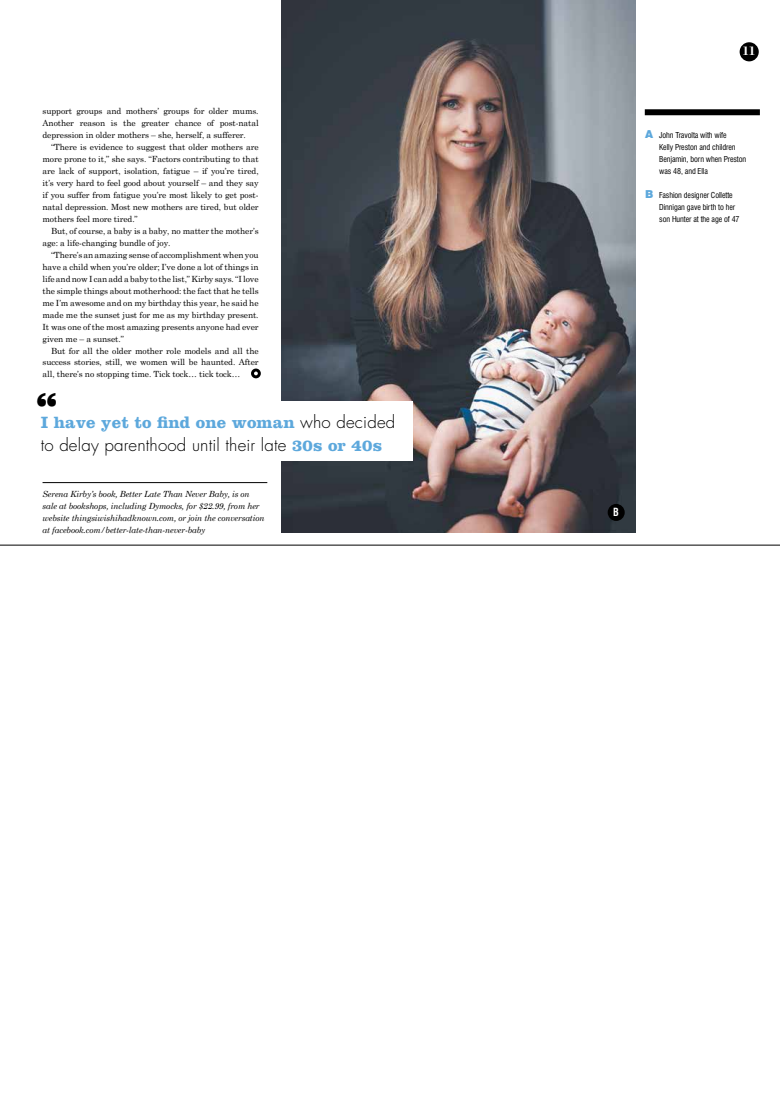
<style>
.page{position:relative;width:780px;height:1106px;background:#fff}
.page>*{position:absolute;margin:0;border:0;box-sizing:border-box;transform-origin:0 0}
.t1{font:700 49.8px "Clarendon LT Std";color:#000}
.t2{font:300 16.9px "Futura Std";letter-spacing:.01em;color:#000}
.t3{font:700 16.9px "Clarendon LT Std";letter-spacing:.01em;color:#5da8dc}
.t4{font:700 13px "Bodoni";color:#fff;scale:.95 1}
.t5{font:700 condensed 11px "Swiss 721 BT";color:#fff;scale:.95 1}
.t6{font:8.5px/12px "Century Schoolbook";letter-spacing:-.01em;color:#000;text-align:justify}
.t7{font:italic 8.5px/12px "Century Schoolbook";letter-spacing:-.015em;color:#000}
.t8{font:condensed 8px/12px "Swiss 721 BT";letter-spacing:-.01em;color:#000}
.s1{font-family:"Futura Std";font-weight:300;color:#000}
.s2{font-family:"Clarendon LT Std";font-weight:700;color:#5da8dc}
.s3{font-weight:900;font-stretch:normal;font-size:11px;color:#5da8dc}
</style>
<div class="page">
<div style="left:739px;top:42px;width:19px;height:19px;background:#000;border-radius:50%"></div>
<img style="left:282px;top:0;width:353px;height:533px">
<div style="left:43px;top:401px;width:370px;height:60px;background:#fff"></div>
<div style="left:251px;top:368px;width:10px;height:10px;border:3px solid #000;border-radius:50%"></div>
<hr style="left:0;top:545px;width:780px;height:1px;background:#000">
<hr style="left:43px;top:482px;width:224px;height:1px;background:#000">
<div style="left:607px;top:504px;width:17px;height:17px;background:#000;border-radius:50%"></div>
<div style="left:644px;top:109px;width:115px;height:6px;background:#000"></div>
<p class="t6" style="left:43px;top:104px;width:218px">support groups and mothers’ groups for older mums.<br>Another reason is the greater chance of post-natal depression in older mothers – she, herself, a sufferer.</p>
<p class="t6" style="left:43px;top:140px;width:218px;text-indent:9px">“There is evidence to suggest that older mothers are more prone to it,” she says. “Factors contributing to that are lack of support, isolation, fatigue – if you’re tired, it’s very hard to feel good about yourself – and they say if you suffer from fatigue you’re most likely to get post&shy;natal depression. Most new mothers are tired, but older mothers feel more tired.”</p>
<p class="t6" style="left:43px;top:224px;width:217px;text-indent:9px">But, of course, a baby is a baby, no matter the mother’s age: a life-changing bundle of joy.</p>
<p class="t6" style="left:43px;top:248px;width:218px;text-indent:9px">“There’s an amazing sense of accomplishment when you have a child when you’re older; I’ve done a lot of things in life and now I can add a baby to the list,” Kirby says. “I love the simple things about motherhood: the fact that he tells me I’m awesome and on my birthday this year, he said he made me the sunset just for me as my birthday present.<br>It was one of the most amazing presents anyone had ever given me – a sunset.”</p>
<p class="t6" style="left:43px;top:344px;width:218px;text-indent:9px">But for all the older mother role models and all the success stories, still, we women will be haunted. After all, there’s no stopping time. Tick tock… tick tock…</p>
<h1 class="t1" style="left:35px;top:380px;width:25px">‘‘</h1>
<h2 class="t3" style="left:41px;top:412px;width:356px">I have yet to find one woman <span class="s1">who decided</span></h2>
<h2 class="t2" style="left:41px;top:434px;width:343px">to delay parenthood until their late <span class="s2">30s or 40s</span></h2>
<p class="t7" style="left:43px;top:487px;width:223px">Serena Kirby’s book, Better Late Than Never Baby, is on sale at bookshops, including Dymocks, for $22.99, from her website thingsiwishihadknown.com, or join the conversation at facebook.com/better-late-than-never-baby</p>
<h3 class="t4" style="left:743px;top:43px;width:14px">11</h3>
<p class="t8" style="left:659px;top:129px;width:89px;text-indent:-14px"><span class="s3">A</span> John Travolta with wife<br>Kelly Preston and children<br>Benjamin, born when Preston was 48, and Ella</p>
<p class="t8" style="left:659px;top:189px;width:82px;text-indent:-14px"><span class="s3">B</span> Fashion designer Collette<br>Dinnigan gave birth to her son Hunter at the age of 47</p>
<p class="t5" style="left:613px;top:505px;width:7px">B</p>
</div>
